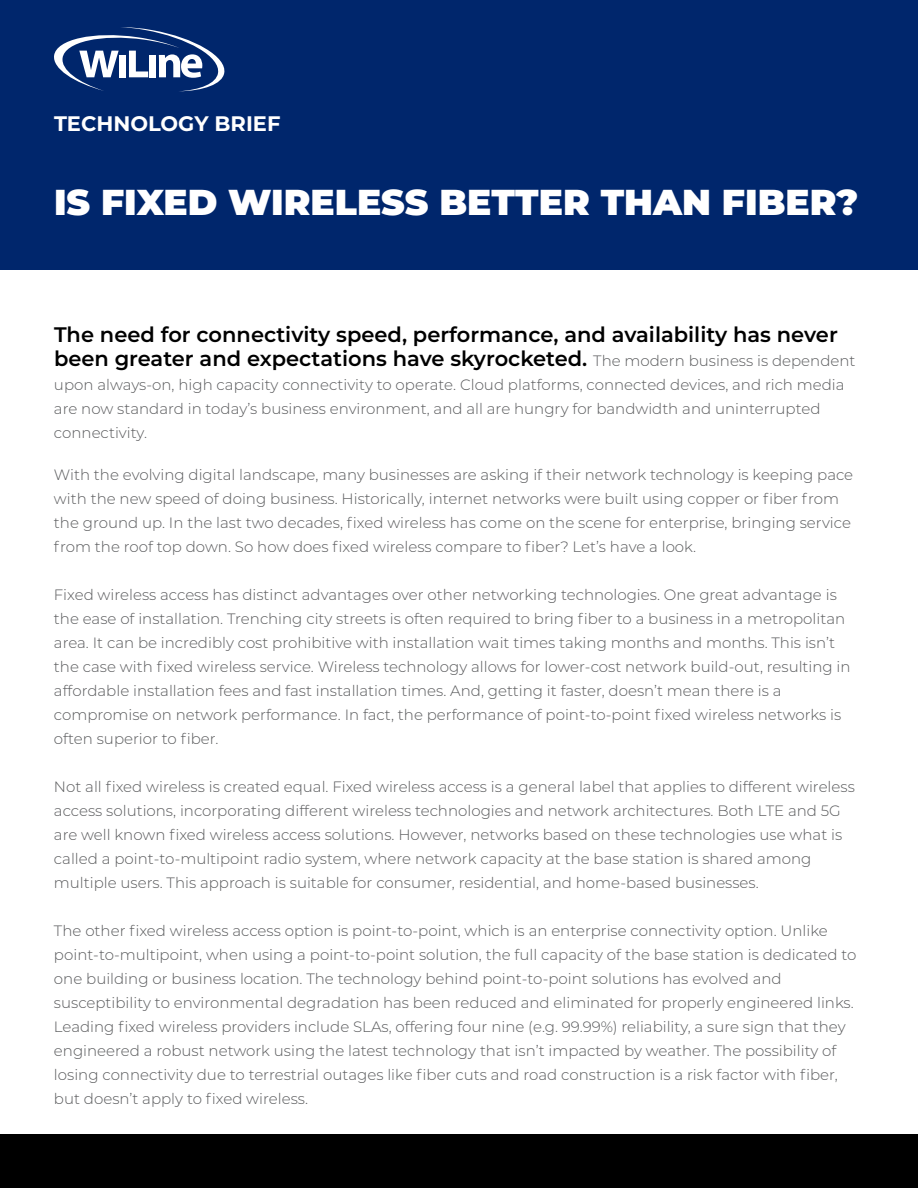
<style>
.page{position:relative;width:918px;height:1188px;background:#fff}
.page>*{position:absolute;margin:0;border:0;box-sizing:border-box;transform-origin:0 0}
.t1{font:900 36px "Montserrat";color:#fff}
.t2{font:600 21px/24px "Montserrat";color:#000}
.t3{font:700 21px "Montserrat";color:#fff}
.t4{font:300 15px/24px "Montserrat";color:#58595b}
.s1{font-weight:300;font-size:15px;color:#58595b}
</style>
<div class="page">
<div style="left:0;top:0;width:918px;height:270px;background:#00266c"></div>
<div style="left:0;top:1134px;width:918px;height:54px;background:#000"></div>
<svg style="left:54px;top:27px;width:171px;height:64px"></svg>
<h2 class="t3" style="left:54px;top:109px;width:228px">TECHNOLOGY BRIEF</h2>
<h1 class="t1" style="left:54px;top:176px;width:806px">IS FIXED WIRELESS BETTER THAN FIBER?</h1>
<h2 class="t2" style="left:54px;top:322px;width:803px">The need for connectivity speed, performance, and availability has never been greater and expectations have skyrocketed. <span class="s1">The modern business is dependent</span></h2>
<p class="t4" style="left:54px;top:372px;width:792px">upon always-on, high capacity connectivity to operate. Cloud platforms, connected devices, and rich media are now standard in today’s business environment, and all are hungry for bandwidth and uninterrupted connectivity.</p>
<p class="t4" style="left:54px;top:462px;width:801px">With the evolving digital landscape, many businesses are asking if their network technology is keeping pace with the new speed of doing business. Historically, internet networks were built using copper or fiber from the ground up. In the last two decades, fixed wireless has come on the scene for enterprise, bringing service from the roof top down. So how does fixed wireless compare to fiber? Let’s have a look.</p>
<p class="t4" style="left:54px;top:582px;width:798px">Fixed wireless access has distinct advantages over other networking technologies. One great advantage is the ease of installation. Trenching city streets is often required to bring fiber to a business in a metropolitan area. It can be incredibly cost prohibitive with installation wait times taking months and months. This isn’t the case with fixed wireless service. Wireless technology allows for lower-cost network build-out, resulting in affordable installation fees and fast installation times. And, getting it faster, doesn’t mean there is a compromise on network performance. In fact, the performance of point-to-point fixed wireless networks is often superior to fiber.</p>
<p class="t4" style="left:54px;top:774px;width:802px">Not all fixed wireless is created equal. Fixed wireless access is a general label that applies to different wireless access solutions, incorporating different wireless technologies and network architectures. Both LTE and 5G are well known fixed wireless access solutions. However, networks based on these technologies use what is called a point-to-multipoint radio system, where network capacity at the base station is shared among multiple users. This approach is suitable for consumer, residential, and home-based businesses.</p>
<p class="t4" style="left:54px;top:918px;width:804px">The other fixed wireless access option is point-to-point, which is an enterprise connectivity option. Unlike point-to-multipoint, when using a point-to-point solution, the full capacity of the base station is dedicated to one building or business location. The technology behind point-to-point solutions has evolved and susceptibility to environmental degradation has been reduced and eliminated for properly engineered links.<br>Leading fixed wireless providers include SLAs, offering four nine (e.g. 99.99%) reliability, a sure sign that they engineered a robust network using the latest technology that isn’t impacted by weather. The possibility of losing connectivity due to terrestrial outages like fiber cuts and road construction is a risk factor with fiber, but doesn’t apply to fixed wireless.</p>
</div>
